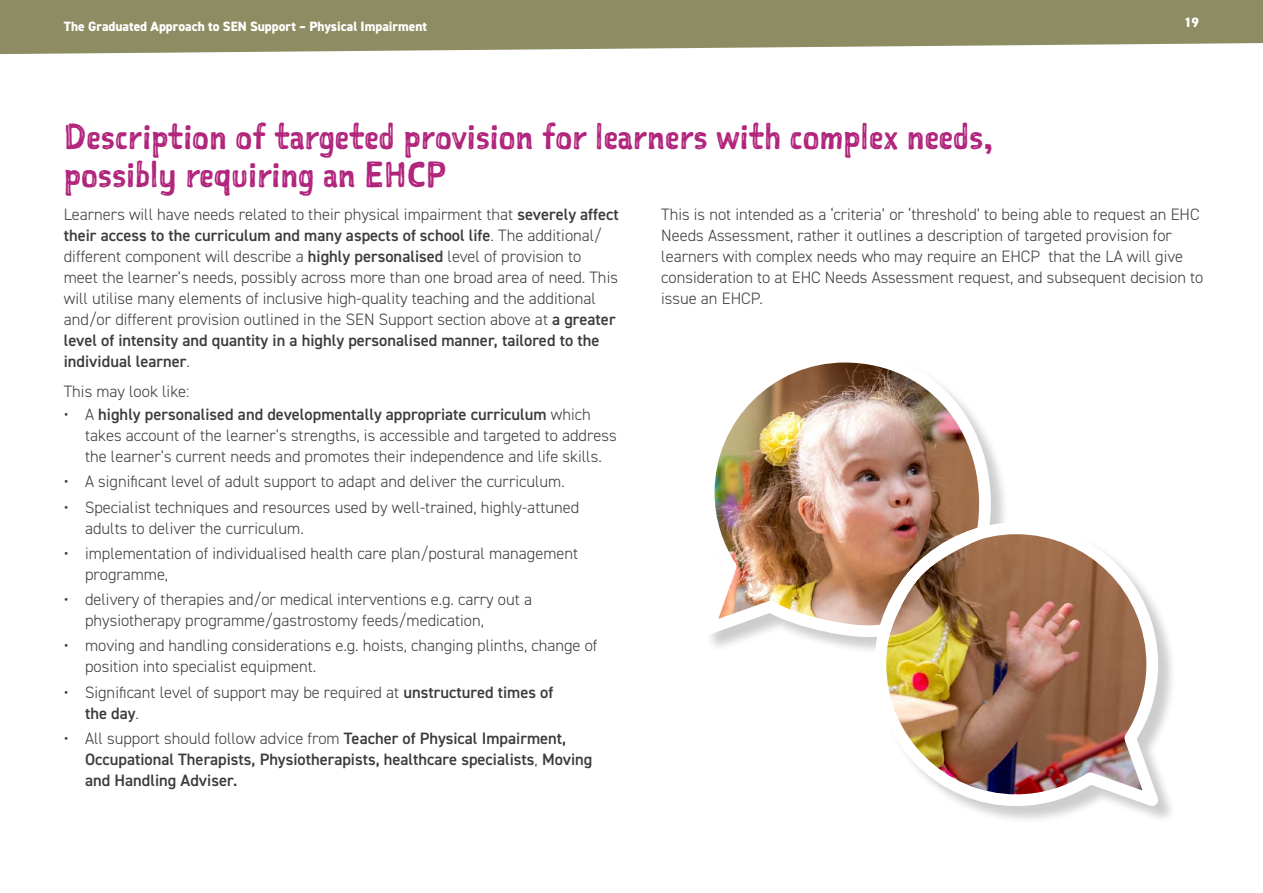
<style>
.page{position:relative;width:1263px;height:893px;background:#fff}
.page>*{position:absolute;margin:0;border:0;box-sizing:border-box;transform-origin:0 0}
.t1{font:34.5px/37.5px "Sketchnote Square";color:#b1257d}
.t2{font:300 16.5px/21px "DIN2014";color:#3c3c3b}
.t3{font:600 16.5px/21px "DIN2014";color:#3c3c3b}
.t4{font:800 13.5px "DIN2014";color:#fff}
.s1{font-weight:600}
.s2{font-weight:300}
</style>
<div class="page">
<img style="left:711px;top:362px;width:460px;height:457px">
<svg style="left:0;top:0;width:1263px;height:55px;background:#9b9974"></svg>
<p class="t4" style="left:64px;top:17px;width:365px">The Graduated Approach to SEN Support – Physical Impairment</p>
<p class="t4" style="left:1184px;top:14px;width:17px">19</p>
<h1 class="t1" style="left:64px;top:117px;width:930px">Description of targeted provision for learners with complex needs, possibly requiring an EHCP</h1>
<p class="t2" style="left:64px;top:204px;width:556px">Learners will have needs related to their physical impairment that <span class="s1">severely affect their access to the curriculum and many aspects of school life</span>. The additional/ different component will describe a <span class="s1">highly personalised</span> level of provision to meet the learner’s needs, possibly across more than one broad area of need. This will utilise many elements of inclusive high-quality teaching and the additional and/or different provision outlined in the SEN Support section above at <span class="s1">a greater level of intensity and quantity in a highly personalised manner, tailored to the individual learner</span>.</p>
<p class="t2" style="left:64px;top:381px;width:127px">This may look like:</p>
<p class="t2" style="left:85px;top:404px;width:533px;text-indent:-21px">• A <span class="s1">highly personalised and developmentally appropriate curriculum</span> which takes account of the learner’s strengths, is accessible and targeted to address the learner’s current needs and promotes their independence and life skills.</p>
<p class="t2" style="left:64px;top:471px;width:503px">• A significant level of adult support to adapt and deliver the curriculum.</p>
<p class="t2" style="left:85px;top:496px;width:496px;text-indent:-21px">• Specialist techniques and resources used by well-trained, highly-attuned adults to deliver the curriculum.</p>
<p class="t2" style="left:85px;top:543px;width:495px;text-indent:-21px">• implementation of individualised health care plan/postural management programme,</p>
<p class="t2" style="left:85px;top:589px;width:448px;text-indent:-21px">• delivery of therapies and/or medical interventions e.g. carry out a physiotherapy programme/gastrostomy feeds/medication,</p>
<p class="t2" style="left:85px;top:635px;width:514px;text-indent:-21px">• moving and handling considerations e.g. hoists, changing plinths, change of position into specialist equipment.</p>
<p class="t2" style="left:85px;top:681px;width:470px;text-indent:-21px">• Significant level of support may be required at <span class="s1">unstructured times of the day</span>.</p>
<p class="t3" style="left:85px;top:727px;width:509px;text-indent:-21px"><span class="s2">• All support should follow advice from</span> Teacher of Physical Impairment,<br>Occupational Therapists, Physiotherapists, healthcare specialists<span class="s2">,</span> Moving and Handling Adviser.</p>
<p class="t2" style="left:661px;top:204px;width:544px">This is not intended as a ‘criteria’ or ‘threshold’ to being able to request an EHC Needs Assessment, rather it outlines a description of targeted provision for learners with complex needs who may require an EHCP that the LA will give consideration to at EHC Needs Assessment request, and subsequent decision to issue an EHCP.</p>
</div>
